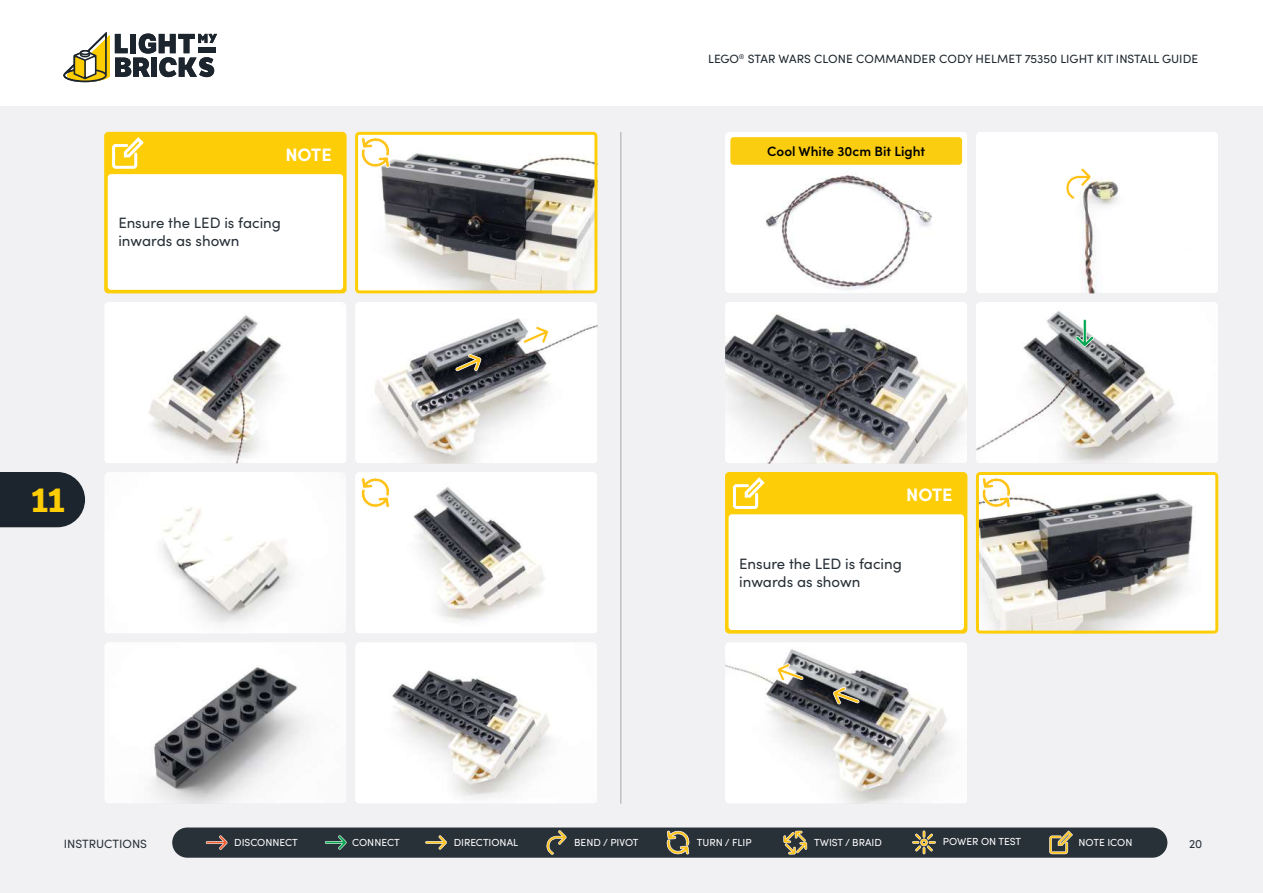
<style>
.page{position:relative;width:1263px;height:893px;background:#fff}
.page>*{position:absolute;margin:0;border:0;box-sizing:border-box;transform-origin:0 0}
.t1{font:700 33px "LFT Etica";color:#ffcd03}
.t2{font:700 18px "Sofia Pro";color:#fff}
.t3{font:15px/18px "Sofia Pro";color:#283038}
.t4{font:600 13.5px "Sofia Pro";color:#000}
.t5{font:12px "Sofia Pro";color:#1c252d}
.t6{font:12px "Sofia Pro";color:#283038}
.t7{font:10.2px "Sofia Pro";color:#fff}
</style>
<div class="page">
<div style="left:0;top:106px;width:1263px;height:787px;background:#f1f1f3"></div>
<hr style="left:621px;top:132px;width:1px;height:672px;background:#000">
<div style="left:172px;top:827px;width:995px;height:31px;background:#283038;border-radius:15px"></div>
<svg style="left:783px;top:831px;width:24px;height:23px"></svg>
<svg style="left:206px;top:835px;width:22px;height:15px"></svg>
<svg style="left:325px;top:835px;width:22px;height:15px"></svg>
<svg style="left:425px;top:835px;width:22px;height:15px"></svg>
<svg style="left:546px;top:830px;width:21px;height:25px"></svg>
<svg style="left:1049px;top:830px;width:24px;height:24px"></svg>
<svg style="left:912px;top:830px;width:24px;height:24px"></svg>
<svg style="left:666px;top:830px;width:24px;height:25px"></svg>
<svg style="left:63px;top:32px;width:154px;height:50px"></svg>
<svg style="left:0;top:472px;width:85px;height:55px;background:#2a333a"></svg>
<img style="left:355px;top:302px;width:242px;height:161px">
<img style="left:976px;top:302px;width:242px;height:161px">
<img style="left:355px;top:643px;width:242px;height:160px">
<img style="left:105px;top:472px;width:241px;height:161px">
<img style="left:105px;top:302px;width:241px;height:161px">
<img style="left:105px;top:643px;width:241px;height:161px">
<img style="left:725px;top:643px;width:242px;height:161px">
<img style="left:359px;top:136px;width:238px;height:157px">
<div style="left:355px;top:132px;width:242px;height:161px;border:3px solid #fdce07;border-radius:3px"></div>
<img style="left:980px;top:476px;width:234px;height:154px">
<div style="left:976px;top:472px;width:242px;height:162px;border:3px solid #fdce07;border-radius:3px"></div>
<div style="left:104px;top:132px;width:243px;height:161px;background:#fdce07;border-radius:4px"></div>
<div style="left:108px;top:174px;width:235px;height:116px;background:#fff;border-radius:3px"></div>
<svg style="left:112px;top:137px;width:32px;height:32px"></svg>
<img style="left:355px;top:472px;width:242px;height:161px">
<div style="left:976px;top:132px;width:242px;height:161px;background:#fff"></div>
<img style="left:725px;top:132px;width:242px;height:161px">
<div style="left:730px;top:137px;width:232px;height:28px;background:#fbcd10;border-radius:3px"></div>
<svg style="left:1066px;top:168px;width:25px;height:31px"></svg>
<div style="left:725px;top:472px;width:242px;height:162px;background:#fdce07;border-radius:4px"></div>
<div style="left:728px;top:514px;width:236px;height:116px;background:#fff;border-radius:3px"></div>
<svg style="left:733px;top:477px;width:32px;height:32px"></svg>
<svg style="left:455px;top:354px;width:27px;height:17px"></svg>
<svg style="left:523px;top:326px;width:26px;height:18px"></svg>
<svg style="left:1075px;top:319px;width:19px;height:28px"></svg>
<svg style="left:833px;top:687px;width:27px;height:17px"></svg>
<svg style="left:777px;top:663px;width:27px;height:18px"></svg>
<svg style="left:360px;top:476px;width:31px;height:33px"></svg>
<svg style="left:360px;top:136px;width:31px;height:33px"></svg>
<svg style="left:980px;top:476px;width:32px;height:33px"></svg>
<img style="left:725px;top:302px;width:242px;height:161px">
<h2 class="t2" style="left:285px;top:141px;width:48px">NOTE</h2>
<h3 class="t3" style="left:118px;top:213px;width:164px">Ensure the LED is facing inwards as shown</h3>
<h1 class="t1" style="left:31px;top:480px;width:36px">11</h1>
<p class="t5" style="left:708px;top:50px;width:491px">LEGO<sup>®</sup> STAR WARS CLONE COMMANDER CODY HELMET 75350 LIGHT KIT INSTALL GUIDE</p>
<h3 class="t4" style="left:767px;top:141px;width:160px">Cool White 30cm Bit Light</h3>
<h2 class="t2" style="left:906px;top:481px;width:48px">NOTE</h2>
<h3 class="t3" style="left:739px;top:553px;width:164px">Ensure the LED is facing inwards as shown</h3>
<p class="t6" style="left:64px;top:835px;width:85px">INSTRUCTIONS</p>
<p class="t7" style="left:234px;top:835px;width:65px">DISCONNECT</p>
<p class="t7" style="left:352px;top:835px;width:49px">CONNECT</p>
<p class="t7" style="left:454px;top:835px;width:66px">DIRECTIONAL</p>
<p class="t7" style="left:574px;top:835px;width:66px">BEND / PIVOT</p>
<p class="t7" style="left:697px;top:835px;width:56px">TURN / FLIP</p>
<p class="t7" style="left:814px;top:835px;width:69px">TWIST / BRAID</p>
<p class="t7" style="left:943px;top:834px;width:80px">POWER ON TEST</p>
<p class="t7" style="left:1078px;top:835px;width:55px">NOTE ICON</p>
<p class="t6" style="left:1189px;top:835px;width:15px">20</p>
</div>
